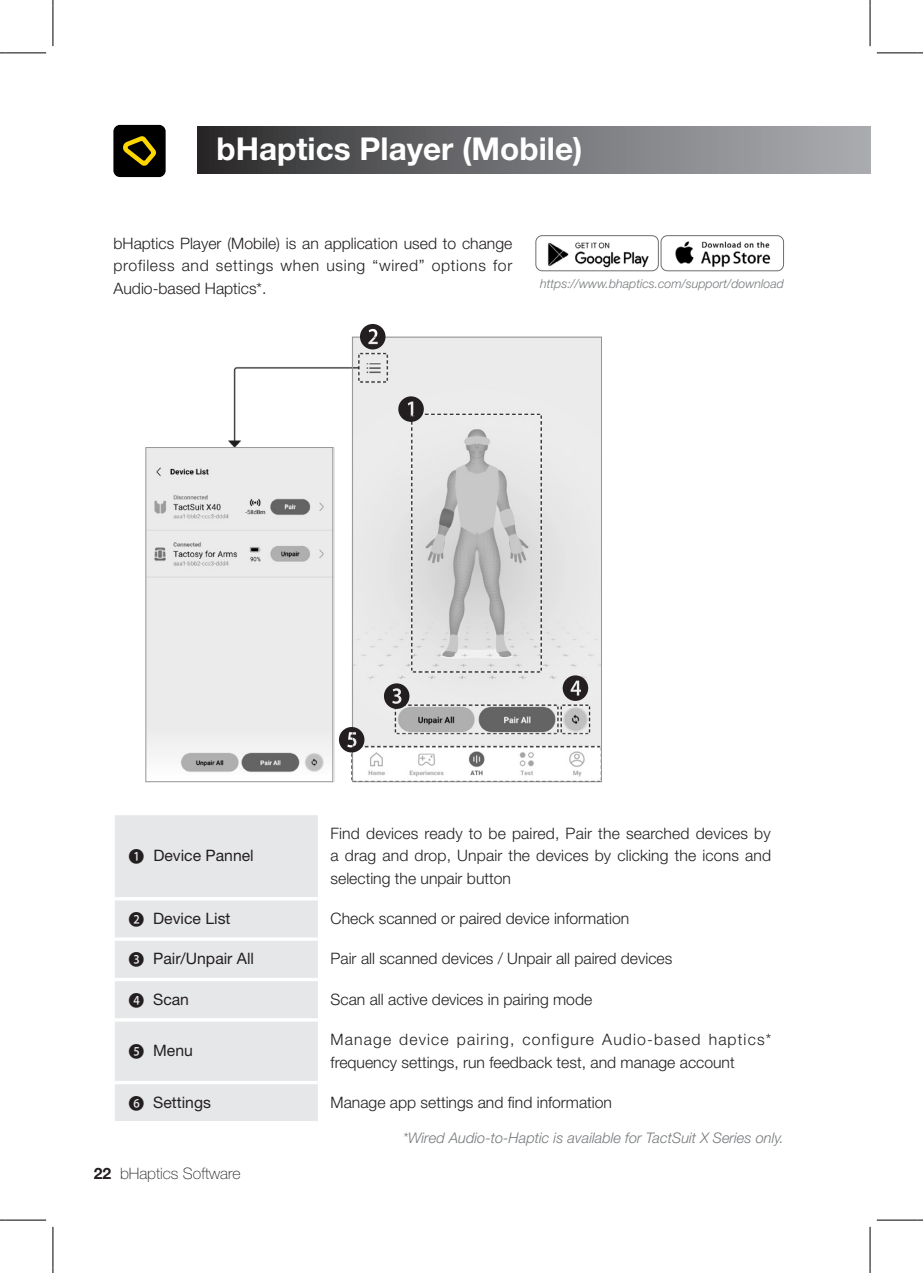
<style>
.page{position:relative;width:923px;height:1273px;background:#fff}
.page>*{position:absolute;margin:0;border:0;box-sizing:border-box;transform-origin:0 0}
.Heading1{font:700 31.5px "Helvetica Neue";color:#fff}
.Body1{font:300 15.75px/22.5px "Helvetica Neue";color:#231f20;text-align:justify}
.Table_title{font:15.75px "Helvetica Neue";color:#231f20}
.t1{font:100 15.75px "Helvetica Neue";color:#231f20}
.Img3{font:italic 300 14.62px "Helvetica Neue";color:#76787b}
.Body1_italic_R{font:italic 300 12.38px "Helvetica Neue";color:#76787b}
.s1{font-family:"Glyphs ENG"}
.s2{font-weight:700}
</style>
<div class="page">
<div style="left:113px;top:125px;width:52px;height:52px;background:#000;border-radius:7px"></div>
<svg style="left:123px;top:136px;width:33px;height:30px"></svg>
<img style="left:547px;top:242px;width:102px;height:26px">
<div style="left:535px;top:235px;width:123px;height:36px;border:1px solid #6c6d70;border-radius:6px"></div>
<img style="left:675px;top:241px;width:96px;height:27px">
<div style="left:660px;top:235px;width:123px;height:36px;border:1px solid #6c6d70;border-radius:6px"></div>
<img style="left:147px;top:336px;width:454px;height:445px">
<div style="left:115px;top:815px;width:203px;height:306px;background:#e6e7e9"></div>
<hr style="left:115px;top:897px;width:203px;height:3px;background:#fff">
<hr style="left:115px;top:937px;width:203px;height:4px;background:#fff">
<hr style="left:115px;top:978px;width:203px;height:3px;background:#fff">
<hr style="left:115px;top:1018px;width:203px;height:4px;background:#fff">
<hr style="left:115px;top:1081px;width:203px;height:3px;background:#fff">
<div style="left:145px;top:447px;width:188px;height:335px;border:1px solid #939598"></div>
<div style="left:352px;top:337px;width:249px;height:445px;border:1px solid #939598"></div>
<svg style="left:398px;top:379px;width:50px;height:43px"></svg>
<svg style="left:360px;top:324px;width:25px;height:25px"></svg>
<svg style="left:384px;top:683px;width:25px;height:26px"></svg>
<svg style="left:562px;top:675px;width:26px;height:26px"></svg>
<svg style="left:339px;top:727px;width:25px;height:25px"></svg>
<div style="left:197px;top:126px;width:672px;height:47px;background:linear-gradient(to right,#302f31,#afb2b6)"></div>
<hr style="left:0;top:53px;width:34px;height:1px;background:#000">
<hr style="left:888px;top:53px;width:34px;height:1px;background:#000">
<hr style="left:0;top:1220px;width:34px;height:1px;background:#000">
<hr style="left:888px;top:1220px;width:34px;height:1px;background:#000">
<hr style="left:53px;top:0;width:1px;height:34px;background:#000">
<hr style="left:53px;top:1239px;width:1px;height:34px;background:#000">
<hr style="left:869px;top:0;width:1px;height:34px;background:#000">
<hr style="left:869px;top:1239px;width:1px;height:34px;background:#000">
<hr style="left:6px;top:53px;width:40px;height:1px;background:#000">
<hr style="left:876px;top:53px;width:41px;height:1px;background:#000">
<hr style="left:6px;top:1220px;width:40px;height:1px;background:#000">
<hr style="left:876px;top:1220px;width:41px;height:1px;background:#000">
<hr style="left:53px;top:6px;width:1px;height:40px;background:#000">
<hr style="left:53px;top:1227px;width:1px;height:40px;background:#000">
<hr style="left:869px;top:6px;width:1px;height:40px;background:#000">
<hr style="left:869px;top:1227px;width:1px;height:40px;background:#000">
<p class="Heading1" style="left:216px;top:130px;width:367px">bHaptics Player (Mobile)</p>
<p class="Body1" style="left:113px;top:232px;width:400px">bHaptics Player (Mobile) is an application used to change profiless and settings when using “wired” options for Audio-based Haptics*.</p>
<p class="Body1_italic_R" style="left:540px;top:276px;width:245px">https://www.bhaptics.com/support/download</p>
<p class="Table_title" style="left:128px;top:846px;width:128px"><span class="s1">1</span> Device Pannel</p>
<p class="Body1" style="left:330px;top:822px;width:442px">Find devices ready to be paired, Pair the searched devices by a drag and drop, Unpair the devices by clicking the icons and selecting the unpair button</p>
<p class="Table_title" style="left:128px;top:909px;width:104px"><span class="s1">2</span> Device List</p>
<p class="Body1" style="left:330px;top:907px;width:300px">Check scanned or paired device information</p>
<p class="Table_title" style="left:128px;top:949px;width:128px"><span class="s1">3</span> Pair/Unpair All</p>
<p class="Body1" style="left:330px;top:947px;width:343px">Pair all scanned devices / Unpair all paired devices</p>
<p class="Table_title" style="left:128px;top:990px;width:63px"><span class="s1">4</span> Scan</p>
<p class="Body1" style="left:330px;top:988px;width:263px">Scan all active devices in pairing mode</p>
<p class="Table_title" style="left:128px;top:1041px;width:67px"><span class="s1">5</span> Menu</p>
<p class="Body1" style="left:330px;top:1028px;width:442px">Manage device pairing, configure Audio-based haptics* frequency settings, run feedback test, and manage account</p>
<p class="Table_title" style="left:128px;top:1093px;width:85px"><span class="s1">6</span> Settings</p>
<p class="Body1" style="left:330px;top:1090px;width:283px">Manage app settings and find information</p>
<p class="Img3" style="left:403px;top:1129px;width:382px">*Wired Audio-to-Haptic is available for TactSuit X Series only.</p>
<p class="t1" style="left:94px;top:1165px;width:148px"><span class="s2">22</span> bHaptics Software</p>
</div>
